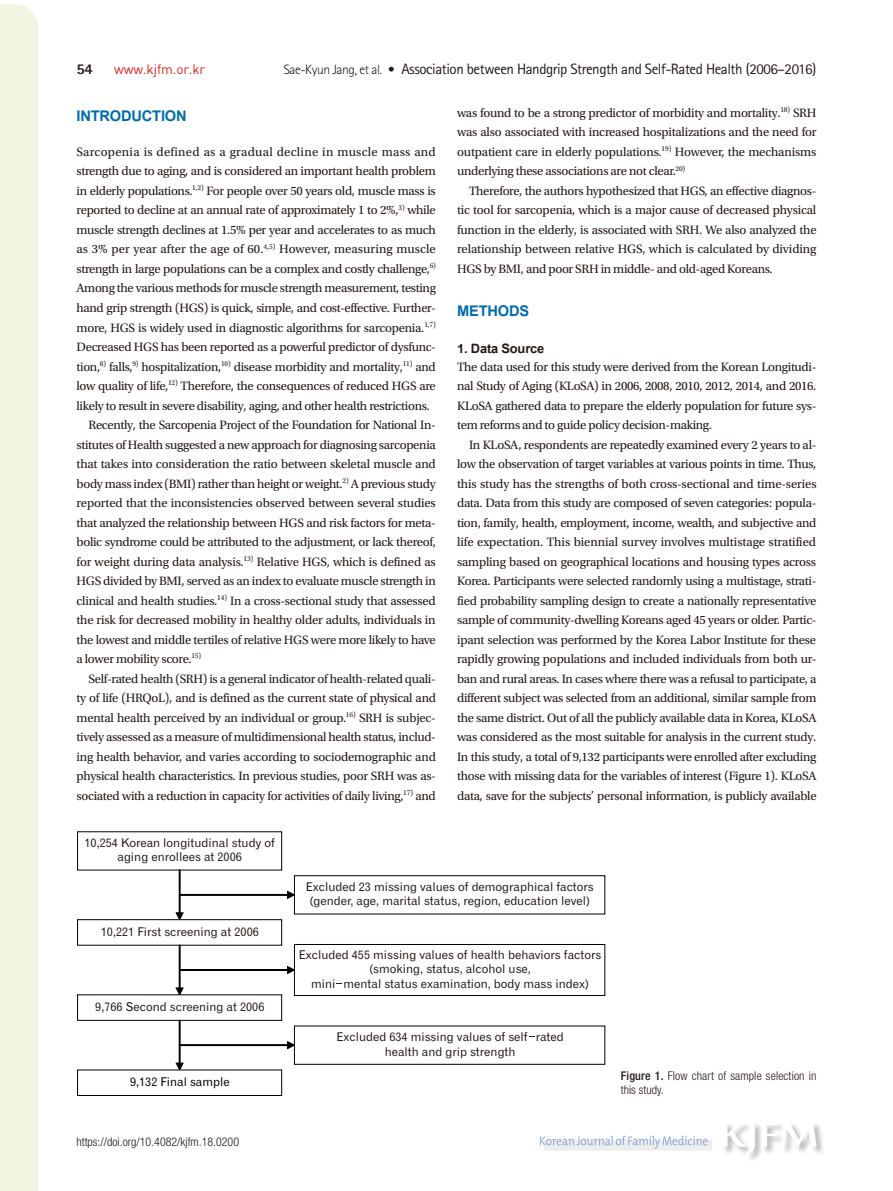
<style>
.page{position:relative;width:893px;height:1191px;background:#fff}
.page>*{position:absolute;margin:0;border:0;box-sizing:border-box;transform-origin:0 0}
.서론{font:700 20.4px "Utsaah";letter-spacing:-.01em;color:#006cad}
._1{font:700 18px "Utsaah";letter-spacing:-.01em;color:#231916}
.t1{font:15px "Rotis Sans Serif Std";letter-spacing:-.03em;color:#231916}
.t2{font:800 15px "Rotis Sans Serif Std";color:#231916}
.t3{font:13.5px "Dinreg";letter-spacing:-.01em;color:#dd2424}
.본문{font:12.75px/19.5px "Utopia Std";letter-spacing:-.025em;color:#231916;text-align:justify}
.t4{font:12px/14.4px "Gothic 720 BT Roman B";color:#231916;text-align:center}
.표본문{font:300 condensed 12px/14.4px "Helvetica Neue LT Std";color:#231916}
.t5{font:12px "Gothic 720 BT Roman B";color:#000}
.s1{font-weight:300;font-size:13.5px}
.s2{font-weight:500}
</style>
<div class="page">
<div style="left:0;top:4px;width:38px;height:1187px;background:#f0f6e2"></div>
<div style="left:721px;top:1122px;width:104px;height:40px;background:#231916;opacity:.3"></div>
<svg style="left:722px;top:1122px;width:94px;height:32px"></svg>
<div style="left:544px;top:1140px;width:168px;height:10px;background:#eceded"></div>
<svg style="left:540px;top:1135px;width:168px;height:13px"></svg>
<div style="left:294px;top:875px;width:311px;height:39px;border:1px solid #000"></div>
<svg style="left:77px;top:831px;width:206px;height:265px"></svg>
<div style="left:294px;top:944px;width:311px;height:52px;border:1px solid #000"></div>
<svg style="left:176px;top:869px;width:119px;height:51px"></svg>
<svg style="left:176px;top:945px;width:119px;height:50px"></svg>
<svg style="left:176px;top:1020px;width:119px;height:50px"></svg>
<p class="t2" style="left:77px;top:60px;width:18px">54</p>
<p class="t3" style="left:114px;top:61px;width:93px">www.kjfm.or.kr</p>
<p class="t1" style="left:284px;top:60px;width:534px"><span class="s1">Sae-Kyun Jang, et al. •</span> Association between Handgrip Strength and Self-Rated Health (2006–2016)</p>
<p class="서론" style="left:77px;top:106px;width:112px">INTRODUCTION</p>
<p class="본문" style="left:77px;top:142px;width:361px">Sarcopenia is defined as a gradual decline in muscle mass and strength due to aging, and is considered an important health problem in elderly populations.<sup>1,2)</sup> For people over 50 years old, muscle mass is reported to decline at an annual rate of approximately 1 to 2%,<sup>3)</sup> while muscle strength declines at 1.5% per year and accelerates to as much as 3% per year after the age of 60.<sup>4,5)</sup> However, measuring muscle strength in large populations can be a complex and costly challenge,<sup>6)<br></sup>Among the various methods for muscle strength measurement, testing hand grip strength (HGS) is quick, simple, and cost-effective. Further&shy;more, HGS is widely used in diagnostic algorithms for sarcopenia.<sup>1,7)<br></sup>Decreased HGS has been reported as a powerful predictor of dysfunc&shy;tion,<sup>8)</sup> falls,<sup>9)</sup> hospitalization,<sup>10)</sup> disease morbidity and mortality,<sup>11)</sup> and low quality of life,<sup>12)</sup> Therefore, the consequences of reduced HGS are likely to result in severe disability, aging, and other health restrictions.</p>
<p class="본문" style="left:77px;top:415px;width:361px;text-indent:12px">Recently, the Sarcopenia Project of the Foundation for National In&shy;stitutes of Health suggested a new approach for diagnosing sarcopenia that takes into consideration the ratio between skeletal muscle and body mass index (BMI) rather than height or weight.<sup>2)</sup> A previous study reported that the inconsistencies observed between several studies that analyzed the relationship between HGS and risk factors for meta&shy;bolic syndrome could be attributed to the adjustment, or lack thereof, for weight during data analysis.<sup>13)</sup> Relative HGS, which is defined as HGS divided by BMI, served as an index to evaluate muscle strength in clinical and health studies.<sup>14)</sup> In a cross-sectional study that assessed the risk for decreased mobility in healthy older adults, individuals in the lowest and middle tertiles of relative HGS were more likely to have a lower mobility score.<sup>15)</sup></p>
<p class="본문" style="left:77px;top:669px;width:361px;text-indent:12px">Self-rated health (SRH) is a general indicator of health-related quali&shy;ty of life (HRQoL), and is defined as the current state of physical and mental health perceived by an individual or group.<sup>16)</sup> SRH is subjec&shy;tively assessed as a measure of multidimensional health status, includ&shy;ing health behavior, and varies according to sociodemographic and physical health characteristics. In previous studies, poor SRH was as&shy;sociated with a reduction in capacity for activities of daily living,<sup>17)</sup> and</p>
<p class="t4" style="left:84px;top:836px;width:192px">10,254 Korean longitudinal study of aging enrollees at 2006</p>
<p class="본문" style="left:457px;top:103px;width:361px">was found to be a strong predictor of morbidity and mortality.<sup>18)</sup> SRH was also associated with increased hospitalizations and the need for outpatient care in elderly populations.<sup>19)</sup> However, the mechanisms underlying these associations are not clear.<sup>20)</sup></p>
<p class="본문" style="left:457px;top:181px;width:361px;text-indent:12px">Therefore, the authors hypothesized that HGS, an effective diagnos&shy;tic tool for sarcopenia, which is a major cause of decreased physical function in the elderly, is associated with SRH. We also analyzed the relationship between relative HGS, which is calculated by dividing HGS by BMI, and poor SRH in middle- and old-aged Koreans.</p>
<p class="서론" style="left:457px;top:301px;width:74px">METHODS</p>
<p class="_1" style="left:457px;top:339px;width:89px">1. Data Source</p>
<p class="본문" style="left:457px;top:357px;width:361px">The data used for this study were derived from the Korean Longitudi&shy;nal Study of Aging (KLoSA) in 2006, 2008, 2010, 2012, 2014, and 2016.<br>KLoSA gathered data to prepare the elderly population for future sys&shy;tem reforms and to guide policy decision-making.</p>
<p class="본문" style="left:457px;top:435px;width:361px;text-indent:12px">In KLoSA, respondents are repeatedly examined every 2 years to al&shy;low the observation of target variables at various points in time. Thus, this study has the strengths of both cross-sectional and time-series data. Data from this study are composed of seven categories: popula&shy;tion, family, health, employment, income, wealth, and subjective and life expectation. This biennial survey involves multistage stratified sampling based on geographical locations and housing types across Korea. Participants were selected randomly using a multistage, strati&shy;fied probability sampling design to create a nationally representative sample of community-dwelling Koreans aged 45 years or older. Partic&shy;ipant selection was performed by the Korea Labor Institute for these rapidly growing populations and included individuals from both ur&shy;ban and rural areas. In cases where there was a refusal to participate, a different subject was selected from an additional, similar sample from the same district. Out of all the publicly available data in Korea, KLoSA was considered as the most suitable for analysis in the current study.<br>In this study, a total of 9,132 participants were enrolled after excluding those with missing data for the variables of interest (Figure 1). KLoSA data, save for the subjects’ personal information, is publicly available</p>
<p class="t4" style="left:101px;top:925px;width:160px">10,221 First screening at 2006</p>
<p class="t4" style="left:95px;top:1000px;width:171px">9,766 Second screening at 2006</p>
<p class="t5" style="left:130px;top:1077px;width:101px">9,132 Final sample</p>
<p class="표본문" style="left:77px;top:1134px;width:164px">https://doi.org/10.4082/kjfm.18.0200</p>
<p class="t4" style="left:306px;top:880px;width:289px">Excluded 23 missing values of demographical factors (gender, age, marital status, region, education level)</p>
<p class="t4" style="left:299px;top:948px;width:304px">Excluded 455 missing values of health behaviors factors (smoking, status, alcohol use,<br>mini mental status examination, body mass index)</p>
<p class="t4" style="left:336px;top:1030px;width:229px">Excluded 634 missing values of self rated health and grip strength</p>
<p class="표본문" style="left:621px;top:1068px;width:197px"><span class="s2">Figure 1.</span> Flow chart of sample selection in this study.</p>
</div>
